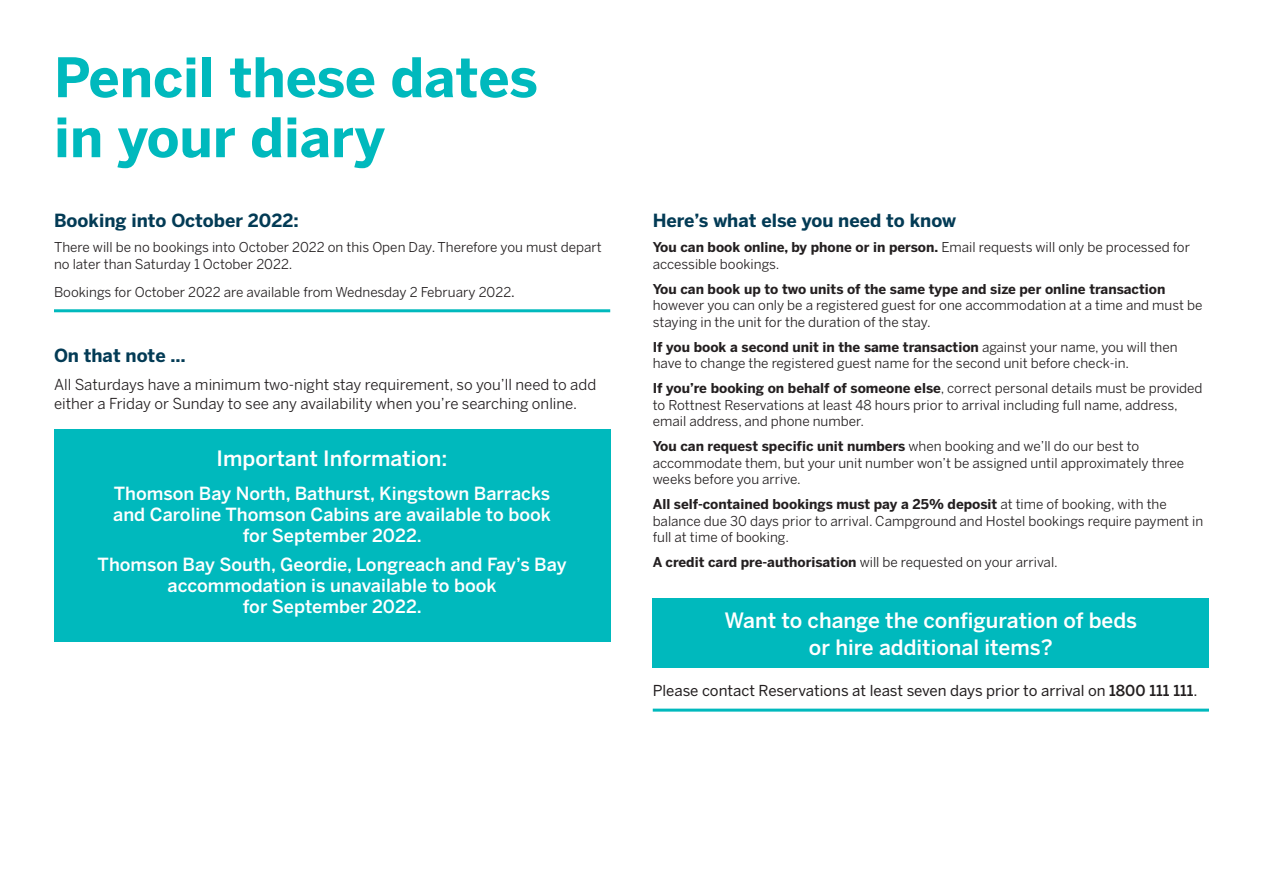
<style>
.page{position:relative;width:1263px;height:893px;background:#fff}
.page>*{position:absolute;margin:0;border:0;box-sizing:border-box;transform-origin:0 0}
.t1{font:700 54px/60px "Benton Sans";color:#00b9bd}
.t2{font:500 21px/27px "Benton Sans";color:#fff;text-align:center}
.t3{font:500 18px/21px "Benton Sans";color:#fff;text-align:center}
.t4{font:700 18px "Benton Sans";color:#033b55}
.t5{font:15px/19.5px "Benton Sans";color:#231f20}
.t6{font:15px "Benton Sans";color:#231f20}
.t7{font:13.5px/16.5px "Benton Sans";color:#231f20}
.t8{font:700 13.5px "Benton Sans";color:#231f20}
.s1{font-style:inherit}
.s2{font-weight:700}
.s3{font-weight:500}
</style>
<div class="page">
<div style="left:54px;top:429px;width:556px;height:213px;background:#00b9bd"></div>
<hr style="left:54px;top:309px;width:556px;height:3px;background:#00b9bd">
<div style="left:653px;top:598px;width:556px;height:70px;background:#00b9bd"></div>
<hr style="left:653px;top:709px;width:556px;height:3px;background:#00b9bd">
<h1 class="t1" style="left:54px;top:47px;width:485px">Pencil these dates in your diary</h1>
<h3 class="t4" style="left:54px;top:210px;width:246px">Booking into October 2022:</h3>
<p class="t7" style="left:54px;top:239px;width:549px">There will be no bookings into October 2022 on this Open Day. Therefore you must depart no later than Saturday 1 October 2022.</p>
<p class="t7" style="left:54px;top:283px;width:462px">Bookings for October 2022 are available from Wednesday 2 February 2022<span class="s1">.</span></p>
<h3 class="t4" style="left:54px;top:344px;width:133px">On that note …</h3>
<p class="t5" style="left:54px;top:374px;width:544px">All Saturdays have a minimum two-night stay requirement, so you’ll need to add either a Friday or Sunday to see any availability when you’re searching online.</p>
<h2 class="t2" style="left:217px;top:444px;width:233px">Important Information:</h2>
<h3 class="t3" style="left:113px;top:482px;width:439px">Thomson Bay North, Bathurst, Kingstown Barracks and Caroline Thomson Cabins are available to book for September 2022.</h3>
<h3 class="t3" style="left:98px;top:554px;width:471px">Thomson Bay South, Geordie, Longreach and Fay’s Bay accommodation is unavailable to book<br>for September 2022.</h3>
<h3 class="t4" style="left:653px;top:210px;width:305px">Here’s what else you need to know</h3>
<p class="t7" style="left:653px;top:239px;width:539px"><span class="s2">You can book online, by phone or in person.</span> Email requests will only be processed for accessible bookings.</p>
<p class="t8" style="left:653px;top:281px;width:514px">You can book up to two units of the same type and size per online transaction</p>
<p class="t7" style="left:653px;top:297px;width:551px">however you can only be a registered guest for one accommodation at a time and must be staying in the unit for the duration of the stay.</p>
<p class="t7" style="left:653px;top:338px;width:526px"><span class="s2">If you book a second unit in the same transaction</span> against your name, you will then have to change the registered guest name for the second unit before check-in.</p>
<p class="t7" style="left:653px;top:380px;width:551px"><span class="s2">If you’re booking on behalf of someone else</span>, correct personal details must be provided to Rottnest Reservations at least 48 hours prior to arrival including full name, address, email address, and phone number.</p>
<p class="t7" style="left:653px;top:438px;width:533px"><span class="s2">You can request specific unit numbers</span> when booking and we’ll do our best to accommodate them, but your unit number won’t be assigned until approximately three weeks before you arrive.</p>
<p class="t7" style="left:653px;top:496px;width:552px"><span class="s2">All self-contained bookings must pay a 25% deposit</span> at time of booking, with the balance due 30 days prior to arrival. Campground and Hostel bookings require payment in full at time of booking.</p>
<p class="t7" style="left:653px;top:554px;width:407px"><span class="s2">A credit card pre-authorisation</span> will be requested on your arrival.</p>
<h2 class="t2" style="left:724px;top:607px;width:414px">Want to change the configuration of beds or hire additional items?</h2>
<p class="t6" style="left:653px;top:681px;width:546px">Please contact Reservations at least seven days prior to arrival on <span class="s3">1800 111 111</span>.</p>
</div>
